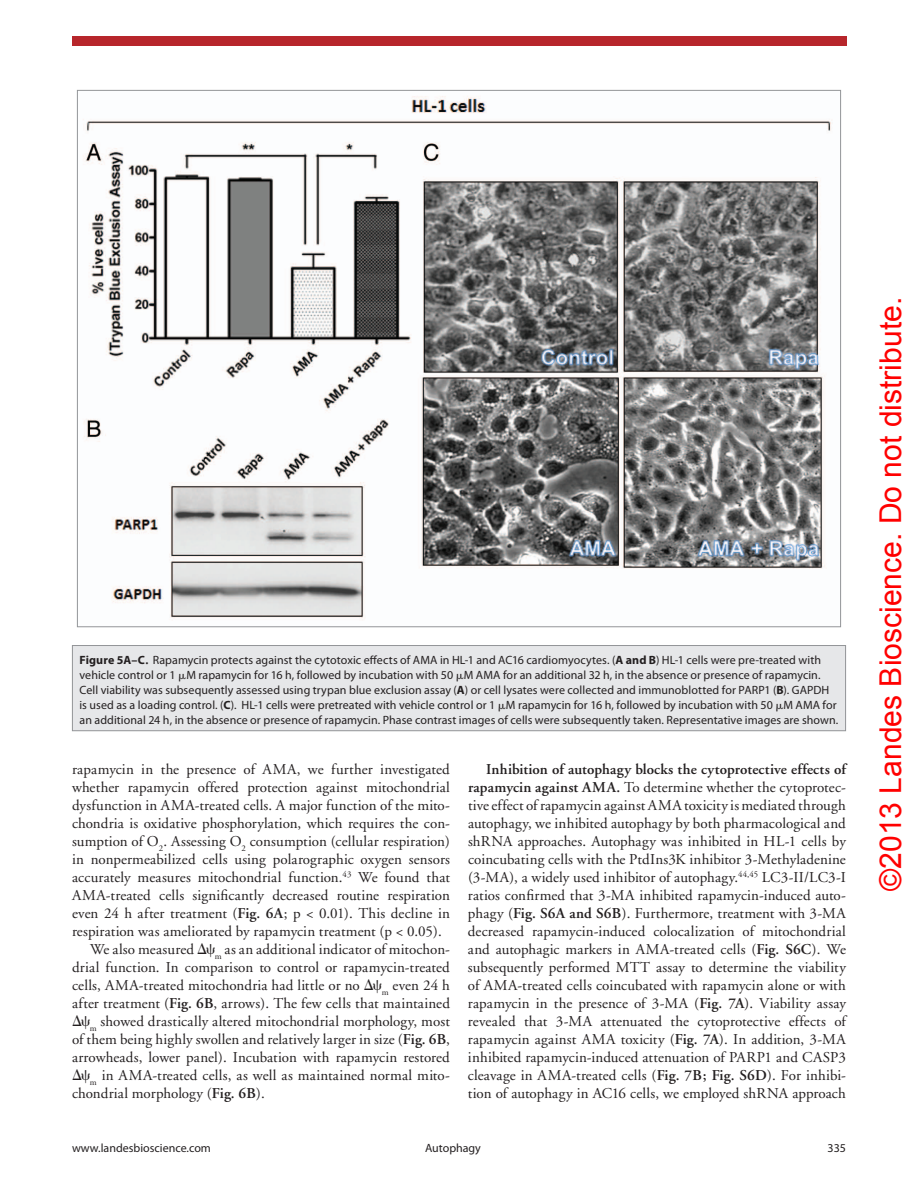
<style>
.page{position:relative;width:918px;height:1188px;background:#fff}
.page>*{position:absolute;margin:0;border:0;box-sizing:border-box;transform-origin:0 0}
.t1{font:30.15px "Arial";color:#f00}
.t2{font:15px/18px "Adobe Garamond";letter-spacing:.01em;color:#231f20;text-align:justify}
.t3{font:12px/15px "Myriad Pro";letter-spacing:.005em;color:#231f20}
.s1{font-weight:700}
.s2{font-family:"Adobe Garamond";font-weight:600;font-size:15px}
.s3{font-family:"Universal Std Greekw Math Pi"}
.s4{font-weight:600}
</style>
<div class="page">
<div style="left:72px;top:36px;width:774px;height:10px;background:#b7262b"></div>
<img style="left:83px;top:96px;width:749px;height:524px">
<div style="left:72px;top:646px;width:774px;height:85px;background:#e6e7e9"></div>
<div style="left:72px;top:645px;width:774px;height:86px;border:1px solid #939598"></div>
<p class="t3" style="left:80px;top:652px;width:760px"><span class="s1">Figure 5A–C</span><span class="s2">.</span> Rapamycin protects against the cytotoxic effects of AMA in HL-1 and AC16 cardiomyocytes. (<span class="s1">A and B</span>) HL-1 cells were pre-treated with vehicle control or 1 <span class="s3">μ</span>M rapamycin for 16 h, followed by incubation with 50 <span class="s3">μ</span>M AMA for an additional 32 h, in the absence or presence of rapamycin.<br>Cell viability was subsequently assessed using trypan blue exclusion assay (<span class="s1">A</span>) or cell lysates were collected and immunoblotted for PARP1 (<span class="s1">B</span>). GAPDH<br>is used as a loading control. (<span class="s1">C</span>). HL-1 cells were pretreated with vehicle control or 1 <span class="s3">μ</span>M rapamycin for 16 h, followed by incubation with 50 <span class="s3">μ</span>M AMA for an additional 24 h, in the absence or presence of rapamycin. Phase contrast images of cells were subsequently taken. Representative images are shown.</p>
<p class="t2" style="left:72px;top:761px;width:379px">rapamycin in the presence of AMA, we further investigated</p>
<p class="t2" style="left:72px;top:779px;width:379px">whether rapamycin offered protection against mitochondrial</p>
<p class="t2" style="left:72px;top:797px;width:379px">dysfunction in AMA-treated cells. A major function of the mito-</p>
<p class="t2" style="left:72px;top:815px;width:379px">chondria is oxidative phosphorylation, which requires the con-</p>
<p class="t2" style="left:72px;top:833px;width:379px">sumption of O<sub>2</sub>. Assessing O<sub>2</sub> consumption (cellular respiration)</p>
<p class="t2" style="left:72px;top:851px;width:379px">in nonpermeabilized cells using polarographic oxygen sensors</p>
<p class="t2" style="left:72px;top:869px;width:379px">accurately measures mitochondrial function.<sup>43</sup> We found that</p>
<p class="t2" style="left:72px;top:887px;width:379px">AMA-treated cells significantly decreased routine respiration</p>
<p class="t2" style="left:72px;top:905px;width:379px">even 24 h after treatment (<span class="s4">Fig. 6A</span>; p &lt; 0.01). This decline in</p>
<p class="t2" style="left:72px;top:923px;width:371px">respiration was ameliorated by rapamycin treatment (p &lt; 0.05).</p>
<p class="t2" style="left:90px;top:941px;width:361px">We also measured <span class="s3">Δψ</span><sub>m</sub> as an additional indicator of mitochon-</p>
<p class="t2" style="left:72px;top:959px;width:379px">drial function. In comparison to control or rapamycin-treated</p>
<p class="t2" style="left:72px;top:977px;width:379px">cells, AMA-treated mitochondria had little or no <span class="s3">Δψ</span><sub>m</sub> even 24 h</p>
<p class="t2" style="left:72px;top:995px;width:379px">after treatment (<span class="s4">Fig. 6B</span>, arrows). The few cells that maintained</p>
<p class="t2" style="left:72px;top:1013px;width:379px"><span class="s3">Δψ</span><sub>m</sub> showed drastically altered mitochondrial morphology, most</p>
<p class="t2" style="left:72px;top:1031px;width:379px">of them being highly swollen and relatively larger in size (<span class="s4">Fig. 6B</span>,</p>
<p class="t2" style="left:72px;top:1049px;width:379px">arrowheads, lower panel). Incubation with rapamycin restored</p>
<p class="t2" style="left:72px;top:1067px;width:379px"><span class="s3">Δψ</span><sub>m</sub> in AMA-treated cells, as well as maintained normal mito-</p>
<p class="t2" style="left:72px;top:1085px;width:195px">chondrial morphology (<span class="s4">Fig. 6B</span>).</p>
<p class="t2" style="left:468px;top:761px;width:379px;text-indent:18px"><span class="s4">Inhibition of autophagy blocks the cytoprotective effects of rapamycin against AMA.</span> To determine whether the cytoprotec&shy;tive effect of rapamycin against AMA toxicity is mediated through autophagy, we inhibited autophagy by both pharmacological and shRNA approaches. Autophagy was inhibited in HL-1 cells by coincubating cells with the PtdIns3K inhibitor 3-Methyladenine (3-MA), a widely used inhibitor of autophagy.<sup>44,45</sup> LC3-II/LC3-I ratios confirmed that 3-MA inhibited rapamycin-induced auto&shy;phagy (<span class="s4">Fig. S6A and S6B</span>). Furthermore, treatment with 3-MA decreased rapamycin-induced colocalization of mitochondrial and autophagic markers in AMA-treated cells (<span class="s4">Fig. S6C</span>). We subsequently performed MTT assay to determine the viability of AMA-treated cells coincubated with rapamycin alone or with rapamycin in the presence of 3-MA (<span class="s4">Fig. 7A</span>). Viability assay revealed that 3-MA attenuated the cytoprotective effects of rapamycin against AMA toxicity (<span class="s4">Fig. 7A</span>). In addition, 3-MA inhibited rapamycin-induced attenuation of PARP1 and CASP3 cleavage in AMA-treated cells (<span class="s4">Fig. 7B; Fig. S6D</span>). For inhibi&shy;tion of autophagy in AC16 cells, we employed shRNA approach</p>
<p class="t3" style="left:72px;top:1140px;width:140px">www.landesbioscience.com</p>
<p class="t3" style="left:425px;top:1140px;width:57px">Autophagy</p>
<p class="t3" style="left:828px;top:1140px;width:20px">335</p>
<h1 class="t1" style="left:871px;top:891px;width:595px;rotate:-90deg">©2013 Landes Bioscience. Do not distribute.</h1>
</div>
